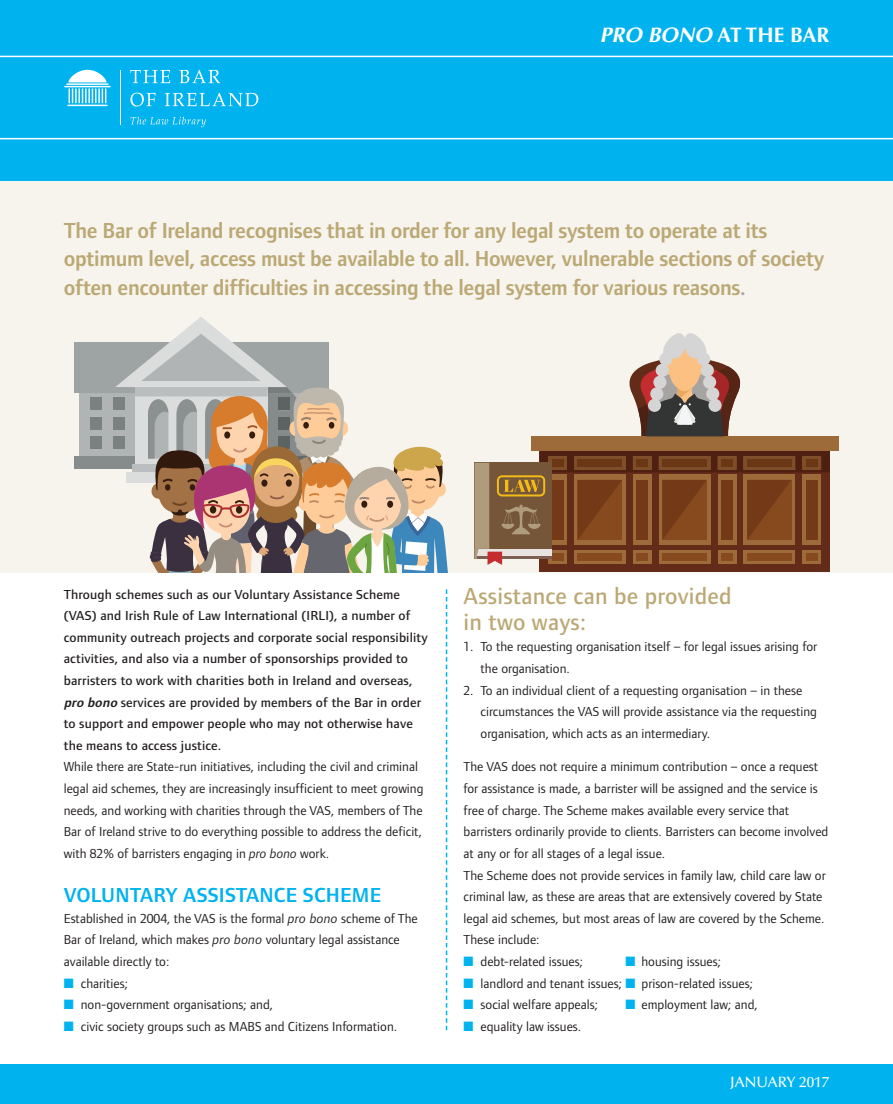
<style>
.page{position:relative;width:893px;height:1104px;background:#fff}
.page>*{position:absolute;margin:0;border:0;box-sizing:border-box;transform-origin:0 0}
.t1{font:500 24px/25.8px "Foundry Form Sans";letter-spacing:.01em;color:#bba874}
.t2{font:600 22.5px/28.5px "Foundry Form Sans";letter-spacing:-.015em;color:#bba874}
.t3{font:600 21px "Foundry Form Sans";letter-spacing:.01em;color:#00b3ee}
.t4{font:700 21px "Optima";color:#fff}
.t5{font:500 15px "Optima";color:#fff}
.t6{font:13.5px/21.6px "Foundry Form Sans";color:#231f20}
.t7{font:500 13.5px/21.6px "Foundry Form Sans";letter-spacing:.01em;color:#231f20}
.s1{font-style:italic}
.s2{color:#a8a9ad}
.s3{font-weight:600;font-style:italic}
.s4{color:#00b3ee}
</style>
<div class="page">
<div style="left:0;top:50px;width:893px;height:523px;background:#f6f4ed"></div>
<div style="left:80px;top:385px;width:243px;height:83px;background:#b1b4b5"></div>
<div style="left:74px;top:342px;width:254px;height:51px;background:#9ea3a4"></div>
<div style="left:74px;top:455px;width:254px;height:13px;background:#868c8c"></div>
<div style="left:90px;top:397px;width:11px;height:13px;background:#7a8281"></div>
<div style="left:113px;top:397px;width:11px;height:13px;background:#7a8281"></div>
<div style="left:90px;top:417px;width:11px;height:12px;background:#7a8281"></div>
<div style="left:113px;top:417px;width:11px;height:12px;background:#7a8281"></div>
<div style="left:90px;top:436px;width:11px;height:13px;background:#7a8281"></div>
<div style="left:113px;top:436px;width:11px;height:13px;background:#7a8281"></div>
<div style="left:540px;top:448px;width:290px;height:123px;background:#632c19"></div>
<div style="left:531px;top:436px;width:308px;height:15px;background:#9d6b39"></div>
<svg style="left:474px;top:333px;width:356px;height:231px"></svg>
<div style="left:0;top:572px;width:893px;height:184px;background:#fff"></div>
<div style="left:0;top:0;width:893px;height:181px;background:#00b3ee"></div>
<div style="left:0;top:1063px;width:893px;height:40px;background:#00b3ee"></div>
<hr style="left:0;top:56px;width:893px;height:1px;background:#fff">
<hr style="left:0;top:138px;width:893px;height:1px;background:#fff">
<hr style="left:120px;top:70px;width:1px;height:55px;background:#fff">
<svg style="left:130px;top:70px;width:40px;height:13px"></svg>
<svg style="left:179px;top:70px;width:41px;height:13px"></svg>
<svg style="left:130px;top:93px;width:26px;height:13px"></svg>
<svg style="left:165px;top:93px;width:93px;height:13px"></svg>
<svg style="left:131px;top:117px;width:75px;height:10px"></svg>
<svg style="left:68px;top:70px;width:39px;height:12px"></svg>
<hr style="left:66px;top:83px;width:43px;height:2px;background:#fff">
<hr style="left:64px;top:86px;width:47px;height:1px;background:#fff">
<hr style="left:67px;top:105px;width:41px;height:1px;background:#fff">
<svg style="left:69px;top:88px;width:37px;height:15px"></svg>
<svg style="left:115px;top:317px;width:333px;height:712px"></svg>
<h3 class="t4" style="left:600px;top:26px;width:231px"><span class="s1">PRO BONO</span> AT THE BAR</h3>
<p class="t2" style="left:64px;top:218px;width:762px">The Bar of Ireland recognises that in order for any legal system to operate at its optimum level, access must be available to all. However, vulnerable sections of society often encounter difficulties in accessing the legal system for various reasons<span class="s2">.</span></p>
<p class="t7" style="left:64px;top:584px;width:365px">Through schemes such as our Voluntary Assistance Scheme (VAS) and Irish Rule of Law International (IRLI), a number of community outreach projects and corporate social responsibility activities, and also via a number of sponsorships provided to barristers to work with charities both in Ireland and overseas, <span class="s3">probono</span>services are provided by members of the Bar in order to support and empower people who may not otherwise have the means to access justice.</p>
<p class="t6" style="left:64px;top:757px;width:361px">While there are State-run initiatives, including the civil and criminal legal aid schemes, they are increasingly insufficient to meet growing needs, and working with charities through the VAS, members of The Bar of Ireland strive to do everything possible to address the deficit, with 82% of barristers engaging in <span class="s1">pro bono</span> work.</p>
<h3 class="t3" style="left:64px;top:886px;width:319px">VOLUNTARY ASSISTANCE SCHEME</h3>
<p class="t6" style="left:64px;top:908px;width:355px">Established in 2004, the VAS is the formal <span class="s1">pro bono</span> scheme of The<br>Bar of Ireland, which makes <span class="s1">pro bono</span> voluntary legal assistance available directly to:</p>
<p class="t6" style="left:64px;top:973px;width:66px"><span class="s4">■</span> charities;</p>
<p class="t6" style="left:64px;top:994px;width:211px"><span class="s4">■</span> non-government organisations; and,</p>
<p class="t6" style="left:64px;top:1016px;width:335px"><span class="s4">■</span> civic society groups such as MABS and Citizens Information.</p>
<h1 class="t1" style="left:463px;top:584px;width:270px">Assistance can be provided in two ways:</h1>
<p class="t6" style="left:480px;top:637px;width:338px;text-indent:-17px">1. To the requesting organisation itself – for legal issues arising for the organisation.</p>
<p class="t6" style="left:480px;top:680px;width:338px;text-indent:-17px">2. To an individual client of a requesting organisation – in these circumstances the VAS will provide assistance via the requesting organisation, which acts as an intermediary.</p>
<p class="t6" style="left:463px;top:757px;width:366px">The VAS does not require a minimum contribution – once a request for assistance is made, a barrister will be assigned and the service is free of charge. The Scheme makes available every service that barristers ordinarily provide to clients. Barristers can become involved at any or for all stages of a legal issue.<br>The Scheme does not provide services in family law, child care law or criminal law, as these are areas that are extensively covered by State legal aid schemes, but most areas of law are covered by the Scheme.<br>These include:</p>
<p class="t6" style="left:463px;top:951px;width:121px"><span class="s4">■</span> debt-related issues;</p>
<p class="t6" style="left:625px;top:951px;width:97px"><span class="s4">■</span> housing issues;</p>
<p class="t6" style="left:463px;top:973px;width:291px"><span class="s4">■</span> landlord and tenant issues; <span class="s4">■</span> prison-related issues;</p>
<p class="t6" style="left:463px;top:994px;width:136px"><span class="s4">■</span> social welfare appeals;</p>
<p class="t6" style="left:625px;top:994px;width:134px"><span class="s4">■</span> employment law; and,</p>
<p class="t6" style="left:463px;top:1016px;width:119px"><span class="s4">■</span> equality law issues.</p>
<p class="t5" style="left:730px;top:1075px;width:101px">JANUARY 2017</p>
</div>
